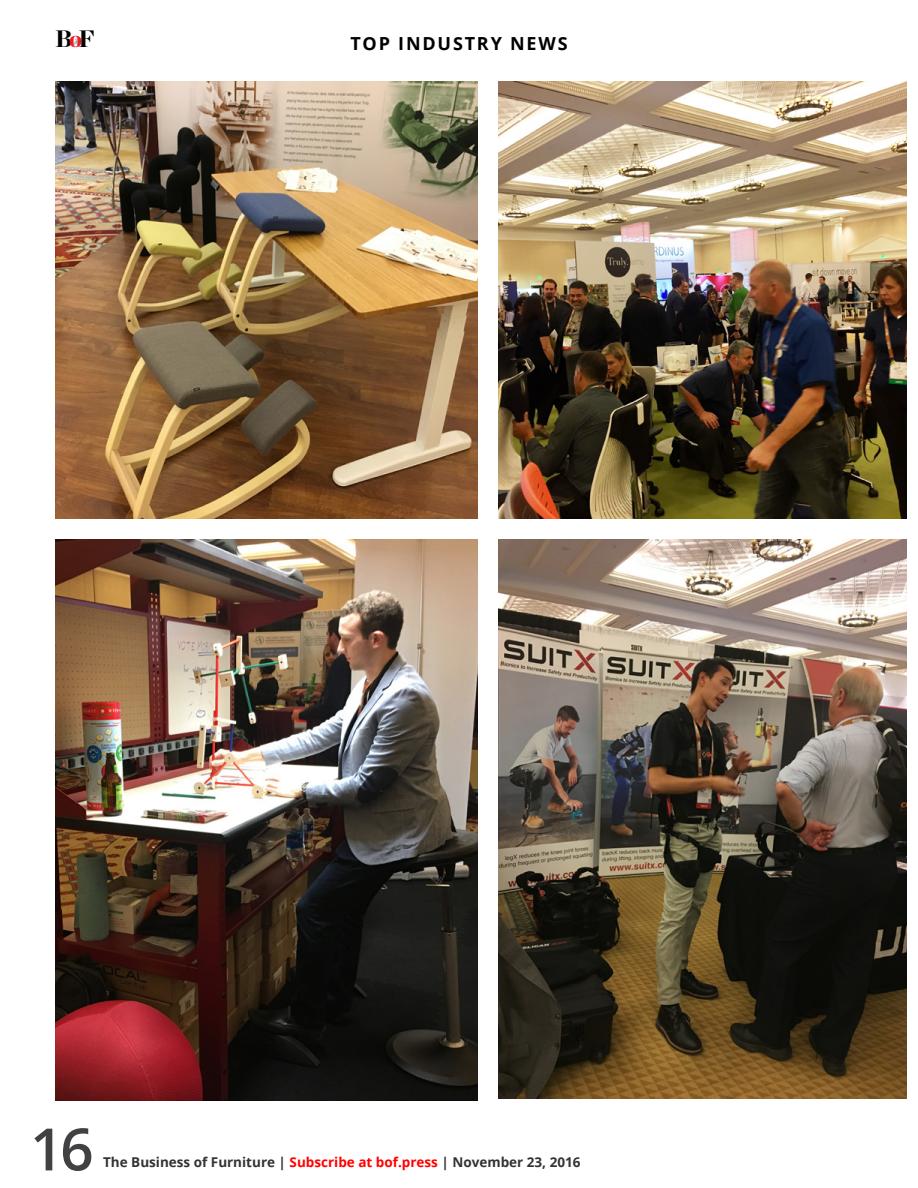
<style>
.page{position:relative;width:918px;height:1188px;background:#fff}
.page>*{position:absolute;margin:0;border:0;box-sizing:border-box;transform-origin:0 0}
.t1{font:600 58.5px "Open Sans";color:#414042}
.t2{font:900 23.85px "Chronicle Display";color:#000}
.t3{font:700 18px "Open Sans";letter-spacing:.1em;color:#000}
.t4{font:700 13.5px "Open Sans";color:#333334}
.s1{color:#ed1d24}
.s2{color:#f00}
</style>
<div class="page">
<svg style="left:74px;top:39px;width:4px;height:6px"></svg>
<img style="left:55px;top:81px;width:422px;height:438px">
<img style="left:498px;top:81px;width:409px;height:438px">
<img style="left:55px;top:540px;width:422px;height:561px">
<img style="left:498px;top:540px;width:409px;height:558px">
<p class="t2" style="left:55px;top:19px;width:41px">B<span class="s1">o</span>F</p>
<p class="t3" style="left:350px;top:31px;width:219px">TOP INDUSTRY NEWS</p>
<h1 class="t1" style="left:30px;top:1109px;width:65px">16</h1>
<p class="t4" style="left:103px;top:1152px;width:479px">The Business of Furniture | <span class="s2">Subscribe at bof.press</span> | November 23, 2016</p>
</div>
